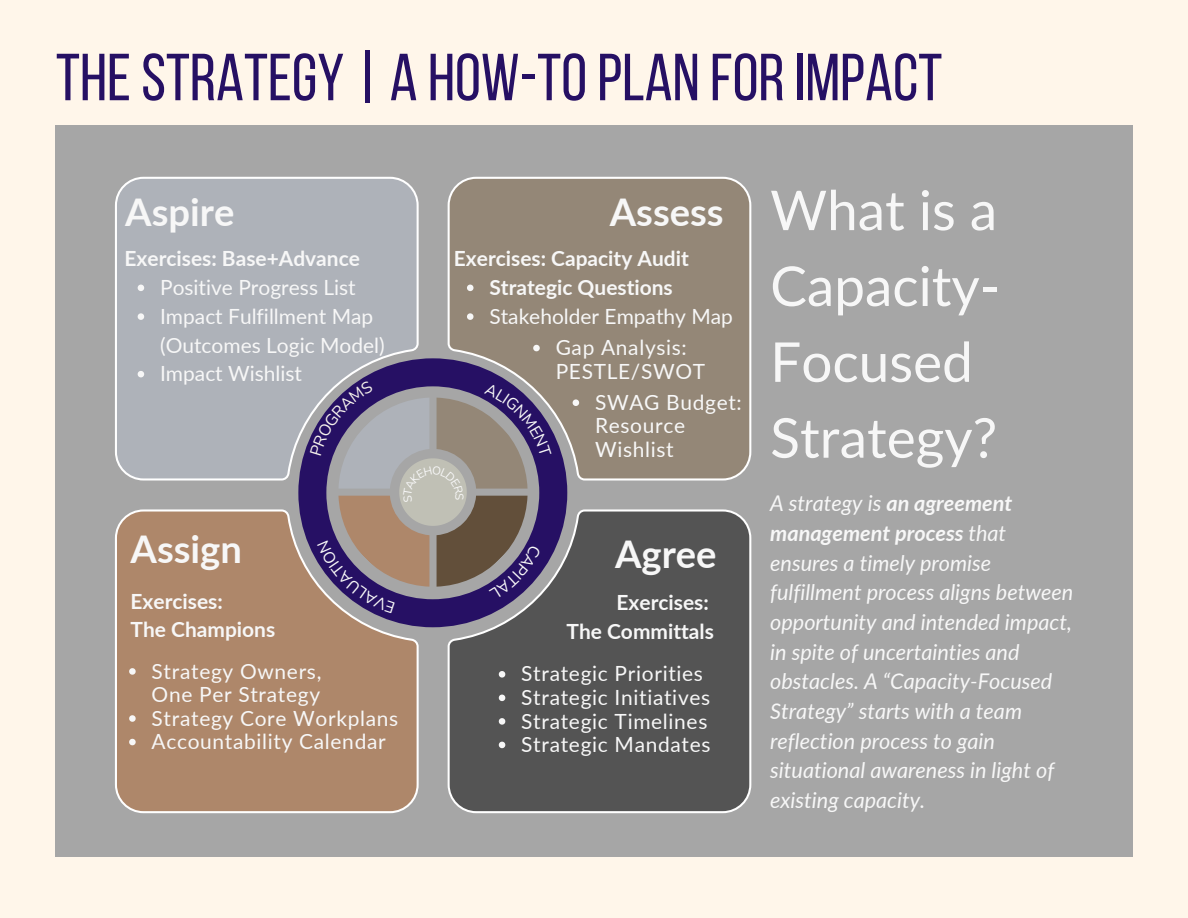
<style>
.page{position:relative;width:1188px;height:918px;background:#fff6ea}
.page>*{position:absolute;margin:0;border:0;box-sizing:border-box;transform-origin:0 0}
.t1{font:66.45px "Bebas Neue";color:#261064}
.t2{font:54.9px/75.9px "Lato";color:#f7f7f7}
.t3{font:700 38.1px "Lato";color:#f7f7f7}
.t4{font:italic 21.6px/29.7px "Lato";color:#f7f7f7}
.t5{font:21px/23.5px "Lato";letter-spacing:.03em;color:#f7f7f7}
.t6{font:700 21px/28.8px "Lato";color:#f7f7f7}
.t7{font:21px/28.8px "Lato";color:#f7f7f7}
.t8{font:21px/23.5px "Lato";letter-spacing:.03em;color:#f8f8f8}
.s1{font-weight:700}
</style>
<div class="page">
<div style="left:56px;top:125px;width:1076px;height:732px;background:#a6a6a6"></div>
<div style="left:448px;top:177px;width:303px;height:304px;background:#948777"></div>
<div style="left:115px;top:177px;width:304px;height:304px;background:#aeb2b9"></div>
<div style="left:448px;top:509px;width:303px;height:304px;background:#545454"></div>
<div style="left:115px;top:509px;width:304px;height:304px;background:#ae876a"></div>
<svg style="left:298px;top:358px;width:269px;height:269px"></svg>
<svg style="left:138px;top:285px;width:6px;height:6px"></svg>
<svg style="left:138px;top:313px;width:6px;height:7px"></svg>
<svg style="left:138px;top:371px;width:6px;height:6px"></svg>
<svg style="left:467px;top:285px;width:7px;height:6px"></svg>
<svg style="left:467px;top:313px;width:7px;height:7px"></svg>
<svg style="left:573px;top:399px;width:6px;height:7px"></svg>
<svg style="left:499px;top:671px;width:6px;height:7px"></svg>
<svg style="left:499px;top:695px;width:6px;height:6px"></svg>
<svg style="left:499px;top:718px;width:6px;height:7px"></svg>
<svg style="left:499px;top:742px;width:6px;height:6px"></svg>
<svg style="left:533px;top:345px;width:7px;height:6px"></svg>
<svg style="left:129px;top:668px;width:7px;height:7px"></svg>
<svg style="left:129px;top:715px;width:7px;height:7px"></svg>
<svg style="left:129px;top:739px;width:7px;height:6px"></svg>
<svg style="left:310px;top:380px;width:242px;height:233px"></svg>
<h1 class="t1" style="left:56px;top:50px;width:888px">THESTRATEGY | A HOW-TOPLAN FORIMPACT</h1>
<p class="t3" style="left:125px;top:189px;width:111px">Aspire</p>
<p class="t3" style="left:610px;top:189px;width:115px">Assess</p>
<p class="t6" style="left:125px;top:244px;width:237px">Exercises: Base+Advance</p>
<p class="t7" style="left:160px;top:273px;width:226px">Positive Progress List<br>Impact Fulfillment Map (Outcomes Logic Model)<br>Impact Wishlist</p>
<p class="t6" style="left:489px;top:244px;width:201px;text-indent:-36px">Exercises: Capacity Audit<br>Strategic Questions</p>
<p class="t7" style="left:489px;top:301px;width:245px">Stakeholder Empathy Map</p>
<p class="t5" style="left:556px;top:335px;width:151px">Gap Analysis:<br>PESTLE/SWOT</p>
<p class="t8" style="left:595px;top:390px;width:148px">SWAG Budget:<br>Resource<br>Wishlist</p>
<p class="t3" style="left:131px;top:526px;width:113px">Assign</p>
<h3 class="t3" style="left:615px;top:531px;width:103px">Agree</h3>
<p class="t6" style="left:131px;top:586px;width:146px">Exercises:<br>The Champions</p>
<p class="t5" style="left:152px;top:659px;width:248px">Strategy Owners,<br>One Per Strategy<br>Strategy Core Workplans<br>Accountability Calendar</p>
<p class="t6" style="left:567px;top:588px;width:149px;text-align:right">Exercises:<br>The Committals</p>
<p class="t5" style="left:521px;top:662px;width:191px">Strategic Priorities<br>Strategic Initiatives<br>Strategic Timelines<br>Strategic Mandates</p>
<h2 class="t2" style="left:770px;top:171px;width:231px">What is a<br>Capacity-<br>Focused<br>Strategy?</h2>
<p class="t4" style="left:770px;top:488px;width:305px">A strategy is <span class="s1">an agreement management process</span> that ensures a timely promise fulfillment process aligns between opportunity and intended impact, in spite of uncertainties and obstacles. A “Capacity-Focused<br>Strategy” starts with a team reflection process to gain situational awareness in light of existing capacity.</p>
</div>
